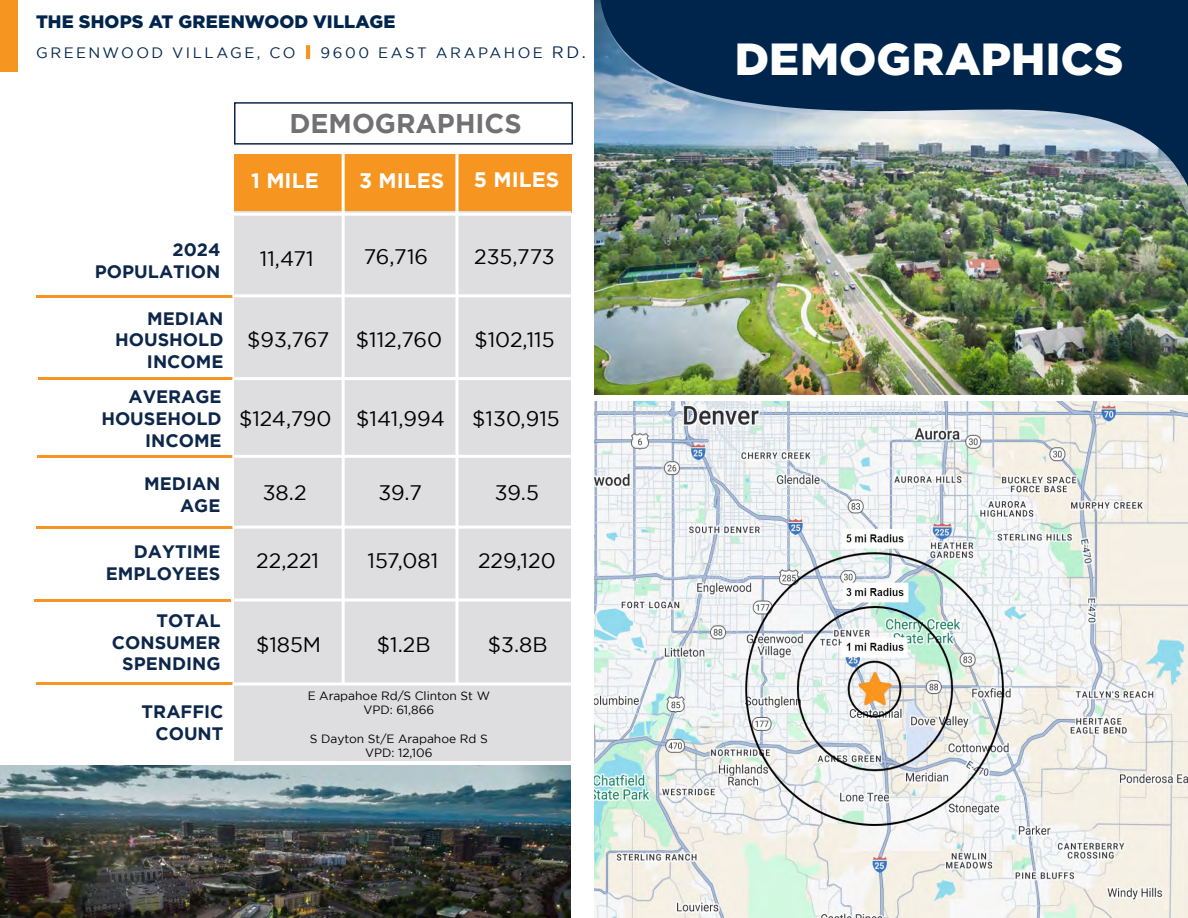
<style>
.page{position:relative;width:1188px;height:918px;background:#fff}
.page>*{position:absolute;margin:0;border:0;box-sizing:border-box;transform-origin:0 0}
.t1{font:900 45px "Gotham";letter-spacing:.005em;color:#fff}
.t2{font:700 27px "Gotham";color:#717074}
.t3{font:21px "Gotham";color:#000}
.t4{font:700 21px "Gotham";color:#fff}
.t5{font:700 18px "Gotham";color:#0d274a}
.t6{font:900 18px "Gotham";letter-spacing:.01em;color:#00254c}
.t7{font:15px "Gotham";letter-spacing:.16em;color:#00254c}
.t8{font:12px "Gotham";color:#000}
.s1{color:#f79521}
.s2{font-size:16.5px}
</style>
<div class="page">
<div style="left:0;top:0;width:18px;height:72px;background:#f79521"></div>
<div style="left:234px;top:102px;width:339px;height:43px;border:2px solid #0d274a"></div>
<hr style="left:36px;top:295px;width:196px;height:2px;background:#f79524">
<hr style="left:38px;top:377px;width:197px;height:3px;background:#f79524">
<hr style="left:37px;top:455px;width:197px;height:3px;background:#f79524">
<hr style="left:36px;top:526px;width:197px;height:2px;background:#f79524">
<hr style="left:34px;top:599px;width:197px;height:2px;background:#f79524">
<hr style="left:36px;top:683px;width:197px;height:2px;background:#f79524">
<div style="left:234px;top:154px;width:337px;height:59px;background:#f79521"></div>
<div style="left:234px;top:212px;width:336px;height:549px;background:#dedee1"></div>
<hr style="left:232px;top:294px;width:343px;height:3px;background:#fff">
<hr style="left:232px;top:455px;width:343px;height:3px;background:#fff">
<hr style="left:232px;top:526px;width:343px;height:3px;background:#fff">
<svg style="left:234px;top:598px;width:337px;height:4px"></svg>
<svg style="left:232px;top:682px;width:339px;height:4px"></svg>
<hr style="left:342px;top:152px;width:3px;height:532px;background:#fff">
<hr style="left:455px;top:152px;width:3px;height:532px;background:#fff">
<hr style="left:229px;top:213px;width:347px;height:3px;background:#fff">
<hr style="left:232px;top:377px;width:343px;height:3px;background:#fff">
<img style="left:594px;top:1px;width:594px;height:393px">
<img style="left:0;top:765px;width:570px;height:153px">
<img style="left:594px;top:402px;width:594px;height:516px">
<img style="left:599px;top:202px;width:589px;height:36px">
<img style="left:599px;top:0;width:589px;height:202px">
<p class="t6" style="left:36px;top:11px;width:361px">THE SHOPS AT GREENWOOD VILLAGE</p>
<p class="t7" style="left:36px;top:44px;width:551px">GREENWOOD VILLAGE, CO <span class="s1">l</span> 9600 EAST ARAPAHOE <span class="s2">RD.</span></p>
<p class="t2" style="left:289px;top:107px;width:234px">DEMOGRAPHICS</p>
<p class="t4" style="left:251px;top:168px;width:69px">1 MILE</p>
<p class="t4" style="left:359px;top:168px;width:87px">3 MILES</p>
<p class="t4" style="left:474px;top:167px;width:87px">5 MILES</p>
<p class="t5" style="left:173px;top:240px;width:49px">2024</p>
<p class="t5" style="left:95px;top:261px;width:127px">POPULATION</p>
<p class="t5" style="left:147px;top:308px;width:78px">MEDIAN</p>
<p class="t5" style="left:115px;top:330px;width:110px">HOUSHOLD</p>
<p class="t5" style="left:147px;top:351px;width:78px">INCOME</p>
<p class="t5" style="left:129px;top:387px;width:95px">AVERAGE</p>
<p class="t5" style="left:101px;top:408px;width:122px">HOUSEHOLD</p>
<p class="t5" style="left:145px;top:430px;width:78px">INCOME</p>
<p class="t5" style="left:144px;top:474px;width:78px">MEDIAN</p>
<p class="t5" style="left:180px;top:495px;width:42px">AGE</p>
<p class="t5" style="left:134px;top:541px;width:88px">DAYTIME</p>
<p class="t5" style="left:106px;top:563px;width:116px">EMPLOYEES</p>
<p class="t5" style="left:157px;top:610px;width:65px">TOTAL</p>
<p class="t5" style="left:112px;top:632px;width:110px">CONSUMER</p>
<p class="t5" style="left:122px;top:653px;width:100px">SPENDING</p>
<p class="t5" style="left:142px;top:701px;width:83px">TRAFFIC</p>
<p class="t5" style="left:155px;top:723px;width:70px">COUNT</p>
<p class="t3" style="left:260px;top:246px;width:55px">11,471</p>
<p class="t3" style="left:364px;top:245px;width:66px">76,716</p>
<p class="t3" style="left:474px;top:245px;width:82px">235,773</p>
<p class="t3" style="left:247px;top:328px;width:84px">$93,767</p>
<p class="t3" style="left:356px;top:328px;width:88px">$112,760</p>
<p class="t3" style="left:474px;top:328px;width:82px">$102,115</p>
<p class="t3" style="left:239px;top:407px;width:94px">$124,790</p>
<p class="t3" style="left:356px;top:407px;width:90px">$141,994</p>
<p class="t3" style="left:472px;top:407px;width:89px">$130,915</p>
<p class="t3" style="left:263px;top:481px;width:45px">38.2</p>
<p class="t3" style="left:495px;top:481px;width:46px">39.5</p>
<p class="t3" style="left:379px;top:481px;width:45px">39.7</p>
<p class="t3" style="left:256px;top:549px;width:64px">22,221</p>
<p class="t3" style="left:368px;top:549px;width:72px">157,081</p>
<p class="t3" style="left:478px;top:549px;width:79px">229,120</p>
<p class="t3" style="left:256px;top:633px;width:67px">$185M</p>
<p class="t3" style="left:377px;top:633px;width:55px">$1.2B</p>
<p class="t3" style="left:488px;top:633px;width:61px">$3.8B</p>
<p class="t8" style="left:308px;top:689px;width:184px">E Arapahoe Rd/S Clinton St W</p>
<p class="t8" style="left:363px;top:703px;width:72px">VPD: 61,866</p>
<p class="t8" style="left:310px;top:732px;width:179px">S Dayton St/E Arapahoe Rd S</p>
<p class="t8" style="left:365px;top:746px;width:69px">VPD: 12,106</p>
<p class="t1" style="left:735px;top:33px;width:390px">DEMOGRAPHICS</p>
</div>
